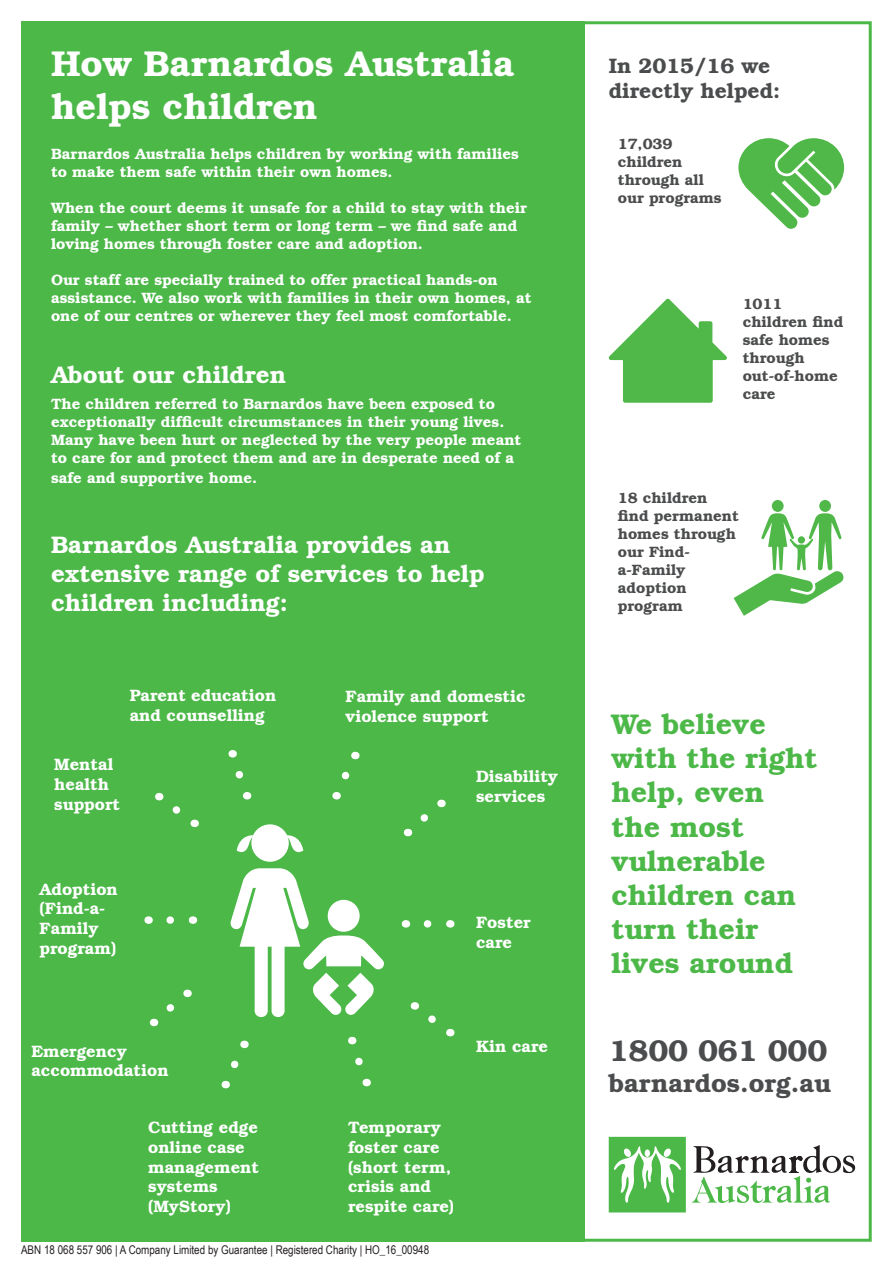
<style>
.page{position:relative;width:893px;height:1263px;background:#fff}
.page>*{position:absolute;margin:0;border:0;box-sizing:border-box;transform-origin:0 0}
.t1{font:600 36px/43.2px "Bookman Std";color:#fff}
.t2{font:600 30px "Bookman Std";color:#4b4c4d}
.t3{font:600 28.5px/34.2px "Bookman Std";color:#4cb848}
.t4{font:600 25.5px "Bookman Std";color:#4b4c4d}
.t5{font:600 24px/28.8px "Bookman Std";color:#fff}
.t6{font:600 21px/25.2px "Bookman Std";color:#4b4c4d}
.t7{font:600 16.5px/19.8px "Bookman Std";color:#fff}
.t8{font:600 15px/18px "Bookman Std";color:#fff}
.t9{font:600 15px/18px "Bookman Std";color:#4b4c4d}
.t10{font:12px "Arial Narrow";color:#231f20}
</style>
<div class="page">
<svg style="left:692px;top:1145px;width:163px;height:58px"></svg>
<svg style="left:609px;top:1137px;width:77px;height:75px"></svg>
<div style="left:21px;top:21px;width:564px;height:1221px;background:#4cb848"></div>
<div style="left:772px;top:500px;width:12px;height:12px;background:#50b848;border-radius:50%"></div>
<div style="left:819px;top:500px;width:12px;height:12px;background:#50b848;border-radius:50%"></div>
<svg style="left:734px;top:513px;width:110px;height:103px"></svg>
<svg style="left:738px;top:138px;width:106px;height:91px"></svg>
<svg style="left:609px;top:299px;width:118px;height:104px"></svg>
<div style="left:251px;top:824px;width:38px;height:38px;background:#fff;border-radius:50%"></div>
<svg style="left:237px;top:833px;width:17px;height:20px"></svg>
<svg style="left:286px;top:833px;width:17px;height:20px"></svg>
<svg style="left:230px;top:868px;width:154px;height:149px"></svg>
<svg style="left:420px;top:800px;width:23px;height:22px"></svg>
<svg style="left:154px;top:989px;width:35px;height:37px"></svg>
<svg style="left:228px;top:750px;width:15px;height:29px"></svg>
<svg style="left:157px;top:793px;width:24px;height:21px"></svg>
<svg style="left:413px;top:1002px;width:23px;height:21px"></svg>
<svg style="left:423px;top:920px;width:5px;height:7px"></svg>
<svg style="left:166px;top:916px;width:4px;height:8px"></svg>
<svg style="left:348px;top:1037px;width:15px;height:29px"></svg>
<svg style="left:341px;top:752px;width:19px;height:28px"></svg>
<svg style="left:231px;top:1040px;width:18px;height:29px"></svg>
<p class="t1" style="left:51px;top:42px;width:465px">How Barnardos Australia helps children</p>
<p class="t8" style="left:51px;top:145px;width:469px">Barnardos Australia helps children by working with families to make them safe within their own homes.</p>
<p class="t8" style="left:51px;top:199px;width:478px">When the court deems it unsafe for a child to stay with their family – whether short term or long term – we find safe and loving homes through foster care and adoption.</p>
<p class="t8" style="left:51px;top:271px;width:482px">Our staff are specially trained to offer practical hands-on assistance. We also work with families in their own homes, at one of our centres or wherever they feel most comfortable.</p>
<p class="t5" style="left:51px;top:360px;width:236px">About our children</p>
<p class="t8" style="left:51px;top:395px;width:472px">The children referred to Barnardos have been exposed to exceptionally difficult circumstances in their young lives.<br>Many have been hurt or neglected by the very people meant to care for and protect them and are in desperate need of a</p>
<p class="t8" style="left:51px;top:469px;width:208px">safe and supportive home.</p>
<p class="t5" style="left:51px;top:530px;width:435px">Barnardos Australia provides an extensive range of services to help children including:</p>
<p class="t7" style="left:130px;top:686px;width:148px">Parent education and counselling</p>
<p class="t7" style="left:54px;top:755px;width:68px">Mental health support</p>
<p class="t7" style="left:40px;top:879px;width:80px">Adoption (Find-a-<br>Family program)</p>
<p class="t7" style="left:31px;top:1041px;width:139px">Emergency accommodation</p>
<p class="t7" style="left:148px;top:1117px;width:112px">Cutting edge online case management systems (MyStory)</p>
<p class="t7" style="left:345px;top:686px;width:182px">Family and domestic violence support</p>
<p class="t7" style="left:476px;top:766px;width:84px">Disability services</p>
<p class="t7" style="left:476px;top:912px;width:56px">Foster care</p>
<p class="t7" style="left:476px;top:1036px;width:74px">Kin care</p>
<p class="t7" style="left:348px;top:1117px;width:108px">Temporary foster care (short term, crisis and respite care)</p>
<p class="t10" style="left:21px;top:1240px;width:410px">ABN 18 068 557 906 | A Company Limited by Guarantee | Registered Charity | HO_16_00948</p>
<p class="t6" style="left:609px;top:53px;width:173px">In 2015/16 we directly helped:</p>
<p class="t9" style="left:618px;top:134px;width:105px">17,039 children through all our programs</p>
<p class="t9" style="left:743px;top:295px;width:102px">1011 children find safe homes through out-of-home care</p>
<p class="t9" style="left:618px;top:488px;width:123px">18 children find permanent homes through our Find&shy;a-Family adoption program</p>
<p class="t3" style="left:611px;top:707px;width:208px">We believe with the right help, even the most vulnerable children can turn their lives around</p>
<p class="t2" style="left:609px;top:1033px;width:220px">1800 061 000</p>
<p class="t4" style="left:609px;top:1068px;width:224px">barnardos.org.au</p>
</div>
